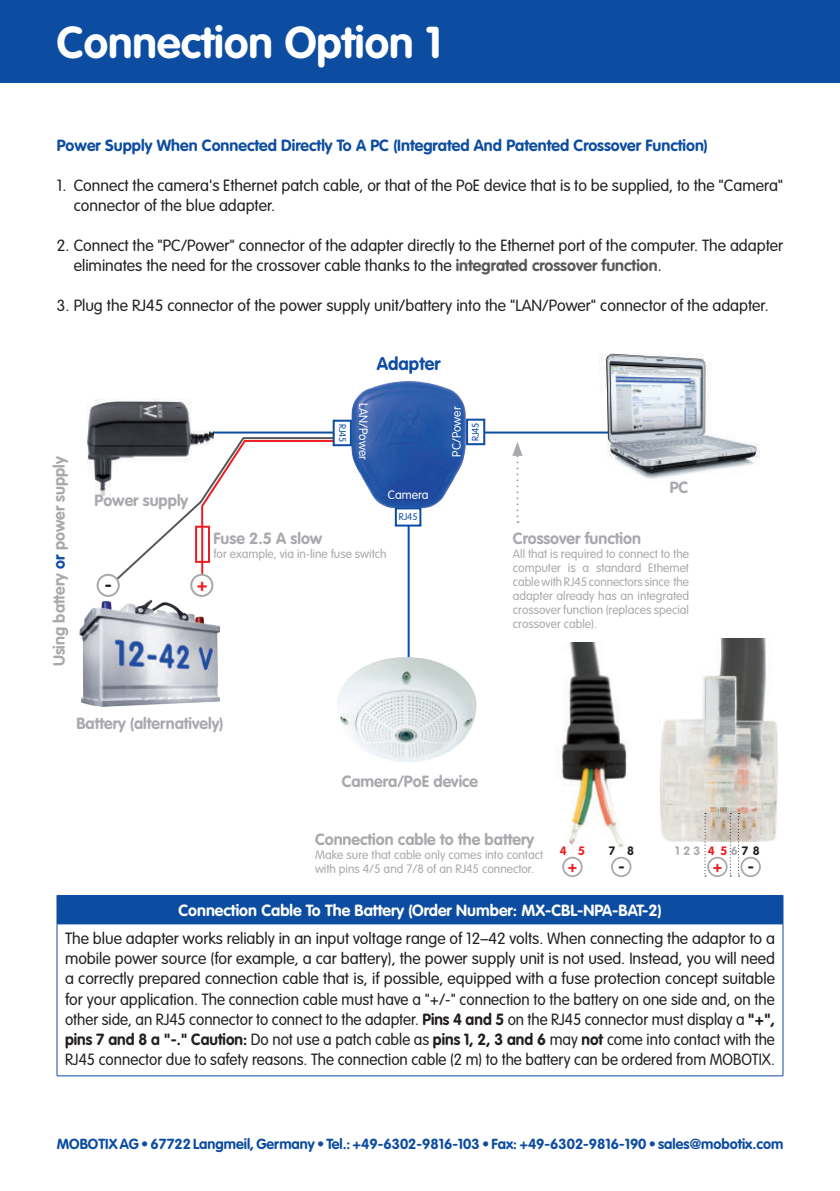
<style>
.page{position:relative;width:840px;height:1191px;background:#fff}
.page>*{position:absolute;margin:0;border:0;box-sizing:border-box;transform-origin:0 0}
.t1{font:700 44px "VAG Rounded LT Pro";color:#fff}
.t2{font:700 18px "VAG Rounded LT Pro";color:#0d4da1}
.t3{font:700 18px "VAG Rounded LT Pro";color:#231f20}
.t4{font:700 18px "VAG Rounded LT Pro";color:#ee1d23}
.t5{font:300 16px/20px "VAG Rounded LT Pro";color:#231f20}
.t6{font:700 16px "VAG Rounded LT Pro";color:#a8a9ad}
.t7{font:700 16px "VAG Rounded LT Pro";color:#0d4da1}
.t8{font:700 16px "VAG Rounded LT Pro";color:#fff}
.t9{font:700 15.8px "VAG Rounded LT Pro";color:#ee1d23}
.t10{font:700 15.8px "VAG Rounded LT Pro";color:#231f20}
.t11{font:700 14.4px "VAG Rounded LT Pro";color:#0d4da1}
.t12{font:300 12px/14px "VAG Rounded LT Pro";color:#a8a9ad;text-align:justify}
.t13{font:300 12px "VAG Rounded LT Pro";color:#fff}
.t14{font:700 12px "VAG Rounded LT Pro";letter-spacing:.325em;color:#a8a9ad}
.t15{font:700 12px "VAG Rounded LT Pro";color:#ee1d23}
.t16{font:700 12px "VAG Rounded LT Pro";color:#231f20}
.t17{font:300 9.6px "VAG Rounded LT Pro";color:#0d4da1}
.s1{font-weight:700;color:#57585a}
.s2{color:#0d4da1}
.s3{color:#ee1d23}
.s4{color:#231f20}
.s5{font-weight:700}
</style>
<div class="page">
<div style="left:0;top:0;width:839px;height:82px;background:#0d4da1"></div>
<div style="left:57px;top:895px;width:725px;height:29px;background:#0d4da1"></div>
<svg style="left:782px;top:895px;width:1px;height:28px"></svg>
<hr style="left:57px;top:924px;width:1px;height:151px;background:#0d4da1">
<hr style="left:782px;top:924px;width:1px;height:151px;background:#0d4da1">
<hr style="left:57px;top:1075px;width:725px;height:1px;background:#0d4da1">
<hr style="left:407px;top:520px;width:2px;height:137px;background:#0d4da1">
<img style="left:598px;top:353px;width:162px;height:126px">
<img style="left:337px;top:658px;width:139px;height:104px">
<img style="left:79px;top:599px;width:141px;height:108px">
<hr style="left:475px;top:431px;width:132px;height:2px;background:#0d4da1">
<hr style="left:213px;top:431px;width:123px;height:2px;background:#0d4da1">
<img style="left:351px;top:380px;width:114px;height:129px">
<img style="left:88px;top:398px;width:126px;height:97px">
<div style="left:467px;top:420px;width:17px;height:24px;background:#fff"></div>
<div style="left:466px;top:419px;width:19px;height:26px;border:2px solid #0d4da1"></div>
<svg style="left:114px;top:436px;width:229px;height:146px"></svg>
<div style="left:97px;top:574px;width:23px;height:23px;border:2px solid #a8a9ad;border-radius:50%"></div>
<div style="left:195px;top:526px;width:15px;height:37px;border:2px solid #ee1d23"></div>
<div style="left:333px;top:421px;width:17px;height:24px;background:#fff"></div>
<div style="left:332px;top:420px;width:19px;height:26px;border:2px solid #0d4da1"></div>
<div style="left:395px;top:508px;width:25px;height:17px;background:#fff"></div>
<div style="left:394px;top:507px;width:27px;height:19px;border:2px solid #0d4da1"></div>
<div style="left:190px;top:574px;width:23px;height:23px;border:2px solid #a8a9ad;border-radius:50%"></div>
<svg style="left:512px;top:442px;width:10px;height:81px"></svg>
<img style="left:659px;top:638px;width:117px;height:204px">
<img style="left:557px;top:642px;width:71px;height:209px">
<div style="left:706px;top:856px;width:21px;height:21px;border:2px solid #a8a9ad;border-radius:50%"></div>
<div style="left:562px;top:856px;width:20px;height:21px;border:2px solid #a8a9ad;border-radius:50%"></div>
<div style="left:740px;top:856px;width:20px;height:21px;border:2px solid #a8a9ad;border-radius:50%"></div>
<div style="left:610px;top:856px;width:21px;height:21px;border:2px solid #a8a9ad;border-radius:50%"></div>
<svg style="left:704px;top:813px;width:1px;height:63px"></svg>
<svg style="left:729px;top:813px;width:2px;height:63px"></svg>
<svg style="left:737px;top:813px;width:2px;height:63px"></svg>
<h1 class="t1" style="left:57px;top:15px;width:386px">Connection Option 1</h1>
<p class="t7" style="left:57px;top:135px;width:652px">Power Supply When Connected Directly To A PC (Integrated And Patented Crossover Function)</p>
<p class="t5" style="left:74px;top:176px;width:710px;text-indent:-17px">1. Connect the camera's Ethernet patch cable, or that of the PoE device that is to be supplied, to the "Camera" connector of the blue adapter.</p>
<p class="t5" style="left:74px;top:236px;width:710px;text-indent:-17px">2. Connect the "PC/Power" connector of the adapter directly to the Ethernet port of the computer. The adapter eliminates the need for the crossover cable thanks to the <span class="s1">integrated crossover function</span>.</p>
<p class="t5" style="left:57px;top:296px;width:713px">3. Plug the RJ45 connector of the power supply unit/battery into the "LAN/Power" connector of the adapter.</p>
<p class="t6" style="left:49px;top:666px;width:212px;rotate:-90deg">Using battery <span class="s2">or</span> power supply</p>
<p class="t2" style="left:377px;top:352px;width:65px">Adapter</p>
<p class="t6" style="left:94px;top:490px;width:95px">Power supply</p>
<p class="t3" style="left:105px;top:573px;width:9px">-</p>
<p class="t17" style="left:348px;top:423px;width:20px;rotate:90deg">RJ45</p>
<p class="t13" style="left:370px;top:403px;width:58px;rotate:90deg">LAN/Power</p>
<p class="t13" style="left:449px;top:456px;width:51px;rotate:-90deg">PC/Power</p>
<p class="t13" style="left:388px;top:488px;width:42px">Camera</p>
<p class="t17" style="left:398px;top:511px;width:20px">RJ45</p>
<p class="t6" style="left:213px;top:528px;width:110px">Fuse 2.5 A slow</p>
<p class="t12" style="left:213px;top:547px;width:174px">for example, via in-line fuse switch</p>
<p class="t4" style="left:196px;top:573px;width:12px">+</p>
<p class="t17" style="left:469px;top:441px;width:20px;rotate:-90deg">RJ45</p>
<p class="t6" style="left:669px;top:477px;width:20px">PC</p>
<p class="t6" style="left:512px;top:528px;width:129px">Crossover function</p>
<p class="t12" style="left:512px;top:547px;width:177px">All that is required to connect to the computer is a standard Ethernet cable with RJ45 connectors since the adapter already has an integrated crossover function (replaces special crossover cable).</p>
<p class="t6" style="left:76px;top:713px;width:148px">Battery (alternatively)</p>
<p class="t6" style="left:341px;top:771px;width:138px">Camera/PoE device</p>
<p class="t6" style="left:315px;top:829px;width:220px">Connection cable to the battery</p>
<p class="t12" style="left:315px;top:847px;width:229px">Make sure that cable only comes into contact with pins 4/5 and 7/8 of an RJ45 connector.</p>
<p class="t15" style="left:559px;top:843px;width:27px">4 5</p>
<p class="t16" style="left:608px;top:843px;width:27px">7 8</p>
<p class="t14" style="left:674px;top:843px;width:86px">123 <span class="s3">4 5</span>6<span class="s4">78</span></p>
<p class="t9" style="left:567px;top:856px;width:11px">+</p>
<p class="t10" style="left:618px;top:856px;width:8px">-</p>
<p class="t9" style="left:712px;top:856px;width:11px">+</p>
<p class="t10" style="left:747px;top:856px;width:8px">-</p>
<p class="t8" style="left:178px;top:900px;width:484px">Connection Cable To The Battery (Order Number: MX-CBL-NPA-BAT-2)</p>
<p class="t5" style="left:65px;top:929px;width:711px;text-align:justify">The blue adapter works reliably in an input voltage range of 12–42 volts. When connecting the adaptor to a mobile power source (for example, a car battery), the power supply unit is not used. Instead, you will need a correctly prepared connection cable that is, if possible, equipped with a fuse protection concept suitable for your application. The connection cable must have a "+/‑" connection to the battery on one side and, on the other side, an RJ45 connector to connect to the adapter. <span class="s5">Pins 4 and 5</span> on the RJ45 connector must display a <span class="s5">"+", pins 7 and 8 a "-." Caution:</span> Do not use a patch cable as <span class="s5">pins 1, 2, 3 and 6</span> may <span class="s5">not</span> come into contact with the RJ45 connector due to safety reasons. The connection cable (2 m) to the battery can be ordered from MOBOTIX.</p>
<p class="t11" style="left:57px;top:1134px;width:727px">MOBOTIX AG • 67722 Langmeil, Germany • Tel.: +49-6302-9816-103 • Fax: +49-6302-9816-190 • sales@mobotix.com</p>
</div>
